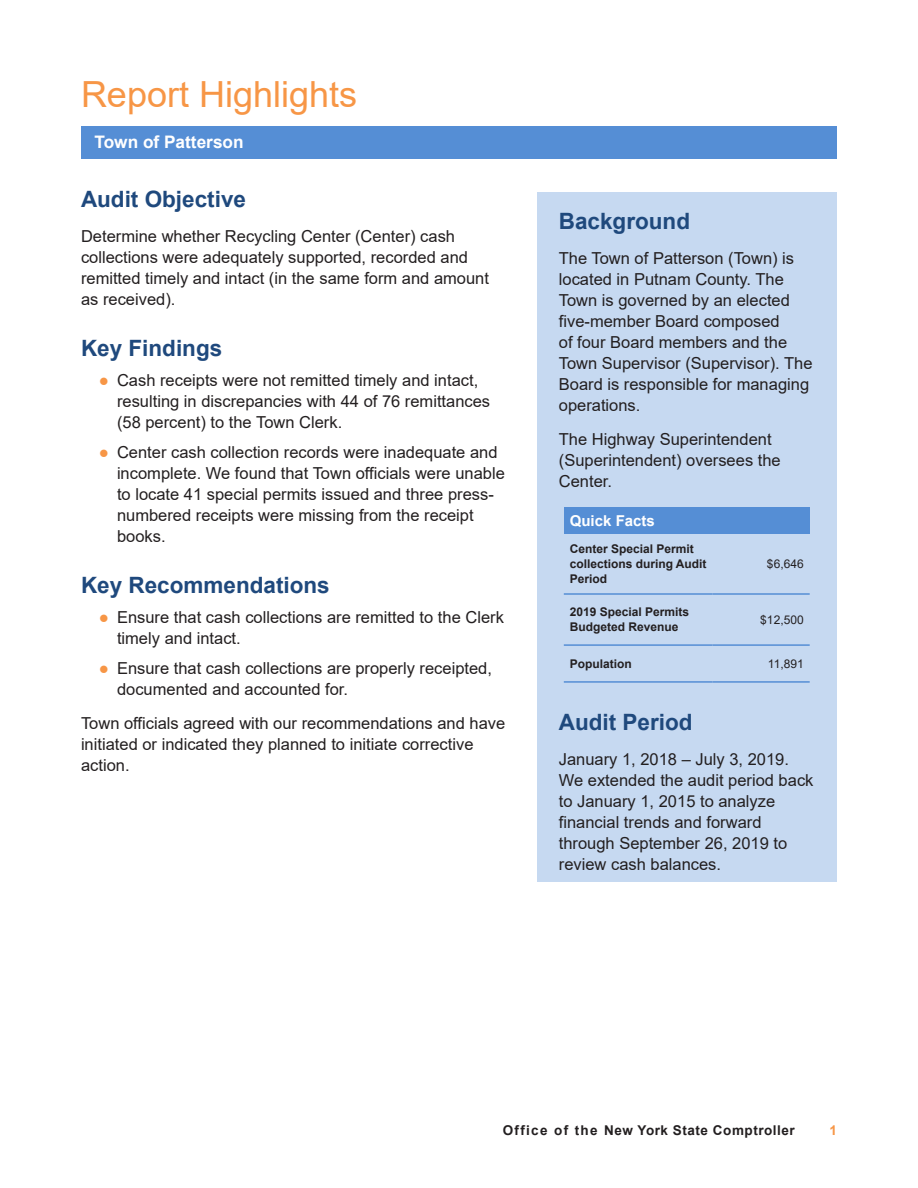
<style>
.page{position:relative;width:918px;height:1188px;background:#fff}
.page>*{position:absolute;margin:0;border:0;box-sizing:border-box;transform-origin:0 0}
.Section_Heads{font:36px "Arial";color:#f79646}
._2_Subheads{font:700 22.5px "Arial";color:#1f497d}
.t1{font:700 17.25px "Arial";color:#fff}
.Body_Text{font:16.5px/21px "Arial";color:#231f20}
.Footnotes{font:700 15px "Arial";color:#fff}
.t2{font:700 13.5px "Arial";letter-spacing:.04em;color:#231f20}
.t3{font:700 13.5px "Arial";color:#f79646}
.Footnotes-2{font:700 12px/15px "Arial";color:#231f20}
.Footnotes-3{font:12px "Arial";color:#231f20}
.s1{color:#f79646}
</style>
<div class="page">
<hr style="left:81px;top:126px;width:756px;height:3px;background:#558ed5">
<div style="left:538px;top:192px;width:299px;height:689px;background:#c6d9f1"></div>
<div style="left:81px;top:128px;width:756px;height:31px;background:#558ed5"></div>
<div style="left:564px;top:507px;width:246px;height:27px;background:#558ed5"></div>
<hr style="left:564px;top:593px;width:148px;height:2px;background:#558ed5">
<hr style="left:712px;top:593px;width:98px;height:2px;background:#558ed5">
<hr style="left:564px;top:644px;width:148px;height:2px;background:#558ed5">
<hr style="left:712px;top:644px;width:98px;height:2px;background:#558ed5">
<hr style="left:564px;top:681px;width:148px;height:2px;background:#558ed5">
<hr style="left:712px;top:681px;width:98px;height:2px;background:#558ed5">
<p class="Section_Heads" style="left:81px;top:70px;width:278px">Report Highlights</p>
<p class="t1" style="left:94px;top:129px;width:151px">Town of Patterson</p>
<p class="_2_Subheads" style="left:81px;top:184px;width:167px">Audit Objective</p>
<p class="Body_Text" style="left:81px;top:226px;width:410px">Determine whether Recycling Center (Center) cash collections were adequately supported, recorded and remitted timely and intact (in the same form and amount as received).</p>
<p class="_2_Subheads" style="left:81px;top:332px;width:143px">Key Findings</p>
<p class="Body_Text" style="left:117px;top:370px;width:375px;text-indent:-18px"><span class="s1">●</span> Cash receipts were not remitted timely and intact, resulting in discrepancies with 44 of 76 remittances (58 percent) to the Town Clerk.</p>
<p class="Body_Text" style="left:117px;top:442px;width:389px;text-indent:-18px"><span class="s1">●</span> Center cash collection records were inadequate and incomplete. We found that Town officials were unable to locate 41 special permits issued and three press&shy;numbered receipts were missing from the receipt books.</p>
<p class="_2_Subheads" style="left:81px;top:569px;width:250px">Key Recommendations</p>
<p class="Body_Text" style="left:117px;top:607px;width:388px;text-indent:-18px"><span class="s1">●</span> Ensure that cash collections are remitted to the Clerk timely and intact.</p>
<p class="Body_Text" style="left:117px;top:658px;width:377px;text-indent:-18px"><span class="s1">●</span> Ensure that cash collections are properly receipted, documented and accounted for.</p>
<p class="Body_Text" style="left:81px;top:713px;width:426px">Town officials agreed with our recommendations and have initiated or indicated they planned to initiate corrective action.</p>
<p class="_2_Subheads" style="left:559px;top:206px;width:133px">Background</p>
<p class="Body_Text" style="left:559px;top:247px;width:255px">The Town of Patterson (Town) is located in Putnam County. The<br>Town is governed by an elected five-member Board composed<br>of four Board members and the<br>Town Supervisor (Supervisor). The<br>Board is responsible for managing operations.</p>
<p class="Body_Text" style="left:559px;top:429px;width:223px">The Highway Superintendent (Superintendent) oversees the<br>Center.</p>
<p class="Footnotes" style="left:570px;top:510px;width:87px">Quick Facts</p>
<p class="Footnotes-2" style="left:570px;top:542px;width:138px">Center Special Permit collections during Audit<br>Period</p>
<p class="Footnotes-3" style="left:767px;top:556px;width:38px">$6,646</p>
<p class="Footnotes-2" style="left:570px;top:605px;width:121px">2019 Special Permits<br>Budgeted Revenue</p>
<p class="Footnotes-3" style="left:760px;top:611px;width:45px">$12,500</p>
<p class="Footnotes-2" style="left:570px;top:656px;width:64px">Population</p>
<p class="Footnotes-3" style="left:768px;top:655px;width:37px">11,891</p>
<p class="_2_Subheads" style="left:559px;top:707px;width:135px">Audit Period</p>
<p class="Body_Text" style="left:559px;top:748px;width:256px">January 1, 2018 – July 3, 2019.<br>We extended the audit period back to January 1, 2015 to analyze financial trends and forward through September 26, 2019 to review cash balances.</p>
<p class="t2" style="left:503px;top:1121px;width:294px">Office of the New York State Comptroller</p>
<p class="t3" style="left:829px;top:1121px;width:9px">1</p>
</div>
